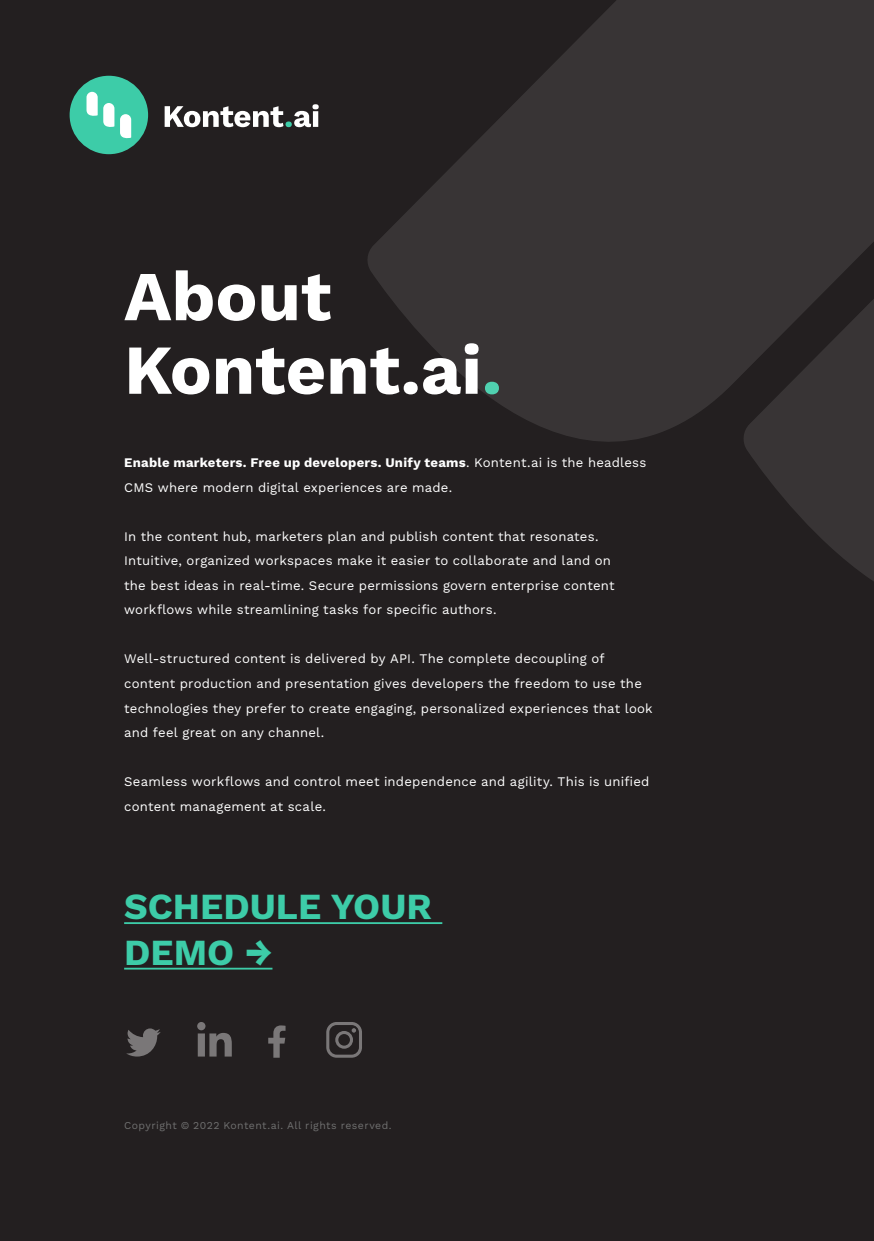
<style>
.page{position:relative;width:874px;height:1241px;background:#fff}
.page>*{position:absolute;margin:0;border:0;box-sizing:border-box;transform-origin:0 0}
.t1{font:700 70px/73.5px "Work Sans";color:#fff}
.t2{font:700 36.75px/45.5px "Work Sans";color:#3dcca8}
.t3{font:13.12px/24.5px "Work Sans";letter-spacing:.015em;color:#fff}
.t4{font:10.5px "Work Sans";letter-spacing:.04em;color:#707070}
.s1{color:#3dcca8}
.s2{font-weight:700}
</style>
<div class="page">
<div style="left:0;top:0;width:873px;height:1240px;background:#231f20"></div>
<svg style="left:367px;top:0;width:506px;height:581px;fill:#383435"></svg>
<hr style="left:124px;top:922px;width:318px;height:1px;background:#3dcca8">
<hr style="left:124px;top:967px;width:148px;height:2px;background:#3dcca8">
<svg style="left:164px;top:104px;width:154px;height:23px"></svg>
<div style="left:70px;top:76px;width:78px;height:78px;background:#3dcca8;border-radius:50%"></div>
<svg style="left:86px;top:92px;width:28px;height:35px"></svg>
<svg style="left:120px;top:114px;width:11px;height:25px"></svg>
<svg style="left:126px;top:1028px;width:35px;height:28px"></svg>
<svg style="left:197px;top:1022px;width:35px;height:34px"></svg>
<svg style="left:268px;top:1025px;width:17px;height:32px"></svg>
<svg style="left:326px;top:1022px;width:36px;height:35px"></svg>
<h1 class="t1" style="left:124px;top:257px;width:379px">About<br>Kontent.ai<span class="s1">.</span></h1>
<p class="t3" style="left:124px;top:450px;width:523px"><span class="s2">Enable marketers. Free up developers. Unify teams</span>. Kontent.ai is the headless<br>CMS where modern digital experiences are made.</p>
<p class="t3" style="left:124px;top:523px;width:491px">In the content hub, marketers plan and publish content that resonates.<br>Intuitive, organized workspaces make it easier to collaborate and land on the best ideas in real-time. Secure permissions govern enterprise content workflows while streamlining tasks for specific authors.</p>
<p class="t3" style="left:124px;top:646px;width:530px">Well-structured content is delivered by API. The complete decoupling of content production and presentation gives developers the freedom to use the technologies they prefer to create engaging, personalized experiences that look and feel great on any channel.</p>
<p class="t3" style="left:124px;top:768px;width:526px">Seamless workflows and control meet independence and agility. This is unified content management at scale.</p>
<h2 class="t2" style="left:124px;top:882px;width:309px">SCHEDULE YOUR<br>DEMO →</h2>
<p class="t4" style="left:124px;top:1117px;width:269px">Copyright © 2022 Kontent.ai. All rights reserved.</p>
</div>
